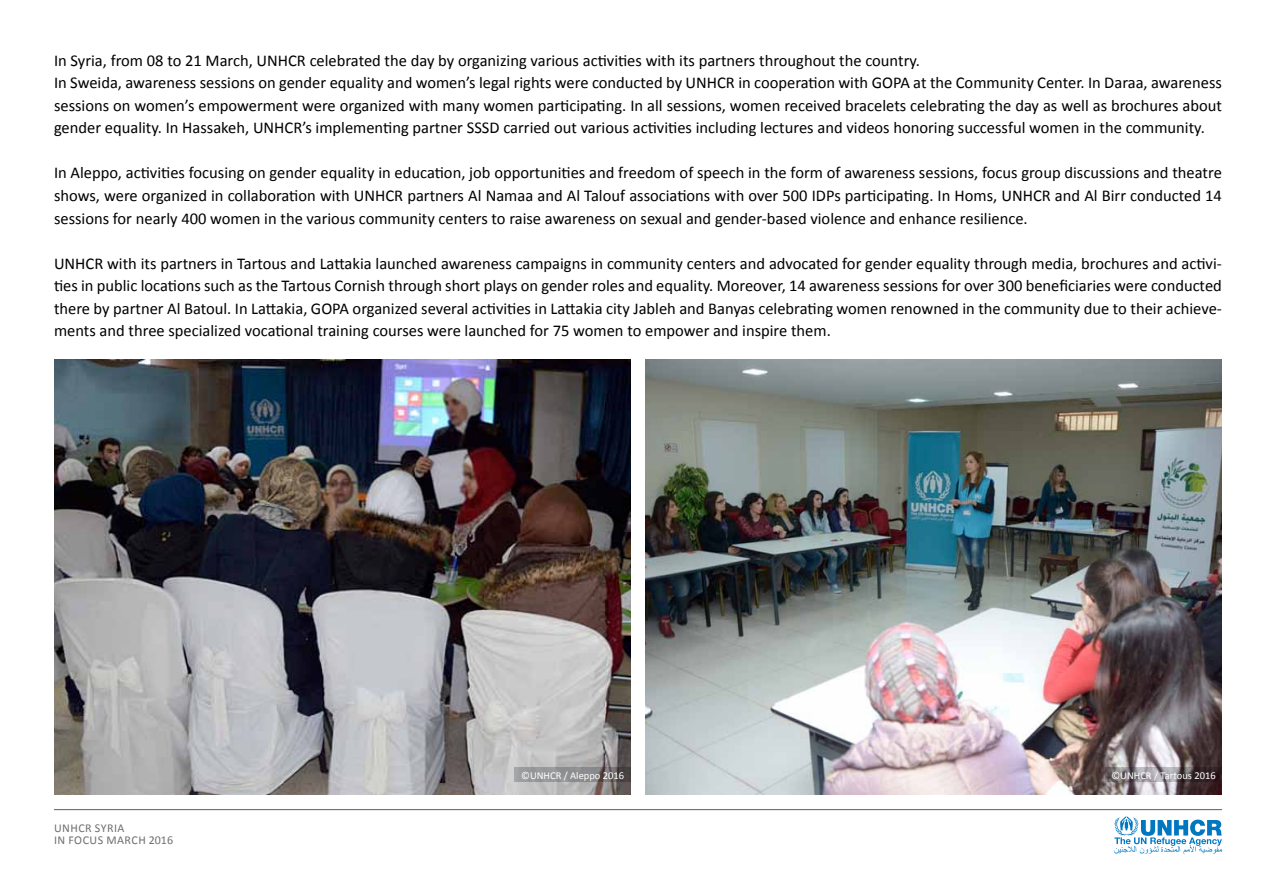
<style>
.page{position:relative;width:1276px;height:893px;background:#fff}
.page>*{position:absolute;margin:0;border:0;box-sizing:border-box;transform-origin:0 0}
.t1{font:16.5px/22.5px "Calibri";color:#000}
.t2{font:12px "Calibri";letter-spacing:.04em;color:#6d6e71}
.t3{font:10.5px "Calibri";color:#fff}
</style>
<div class="page">
<svg style="left:1114px;top:816px;width:108px;height:39px"></svg>
<hr style="left:54px;top:809px;width:1168px;height:1px;background:#6d6e71">
<img style="left:645px;top:359px;width:577px;height:435px">
<svg style="left:1105px;top:767px;width:117px;height:15px;background:#6f666a"></svg>
<img style="left:54px;top:359px;width:576px;height:435px">
<svg style="left:514px;top:767px;width:116px;height:15px;background:#848284"></svg>
<p class="t1" style="left:54px;top:49px;width:1169px">In Syria, from 08 to 21 March, UNHCR celebrated the day by organizing various activities with its partners throughout the country.<br>In Sweida, awareness sessions on gender equality and women s’ legal rights were conducted by UNHCR in cooperation with GOPA at the Community Center In. Daraa, awareness sessions on women s’ empowerment were organized with many women participating In. all sessions, women received bracelets celebrating the day as well as brochures about gender equality In. Hassakeh, UNHCR s’ implementing partner SSSD carried out various activities including lectures and videos honoring successful women in the community.</p>
<p class="t1" style="left:54px;top:162px;width:1169px;text-align:justify">In Aleppo, activities focusing on gender equality in education, job opportunities and freedom of speech in the form of awareness sessions, focus group discussions and theatre shows, were organized in collaboration with UNHCR partners Al Namaa and Al Talouf associations with over 500 IDPs participating In. Homs, UNHCR and Al Birr conducted 14 sessions for nearly 400 women in the various community centers to raise awareness on sexual and gender-based violence and enhance resilience.</p>
<p class="t1" style="left:54px;top:252px;width:1169px">UNHCR with its partners in Tartous and Lattakia launched awareness campaigns in community centers and advocated for gender equality through media, brochures and activi-</p>
<p class="t1" style="left:54px;top:274px;width:1169px">ties in public locations such as the Tartous Cornish through short plays on gender roles and equality. Moreover, 14 awareness sessions for over 300 beneficiaries were conducted</p>
<p class="t1" style="left:54px;top:297px;width:1169px">there by partner Al Batoul In. Lattakia, GOPA organized several activities in Lattakia city Jableh and Banyas celebrating women renowned in the community due to their achieve-</p>
<p class="t1" style="left:54px;top:319px;width:778px">ments and three specialized vocational training courses were launched for 75 women to empower and inspire them.</p>
<p class="t2" style="left:54px;top:820px;width:72px">UNHCR Syria</p>
<p class="t2" style="left:68px;top:832px;width:22px">Focus</p>
<p class="t2" style="left:149px;top:832px;width:26px">2016</p>
<p class="t2" style="left:106px;top:832px;width:26px">March</p>
<p class="t2" style="left:54px;top:832px;width:6px">In</p>
<p class="t3" style="left:521px;top:769px;width:104px">©UNHCR / Aleppo 2016</p>
<p class="t3" style="left:1111px;top:769px;width:106px">©UNHCR / Tartous 2016</p>
</div>
